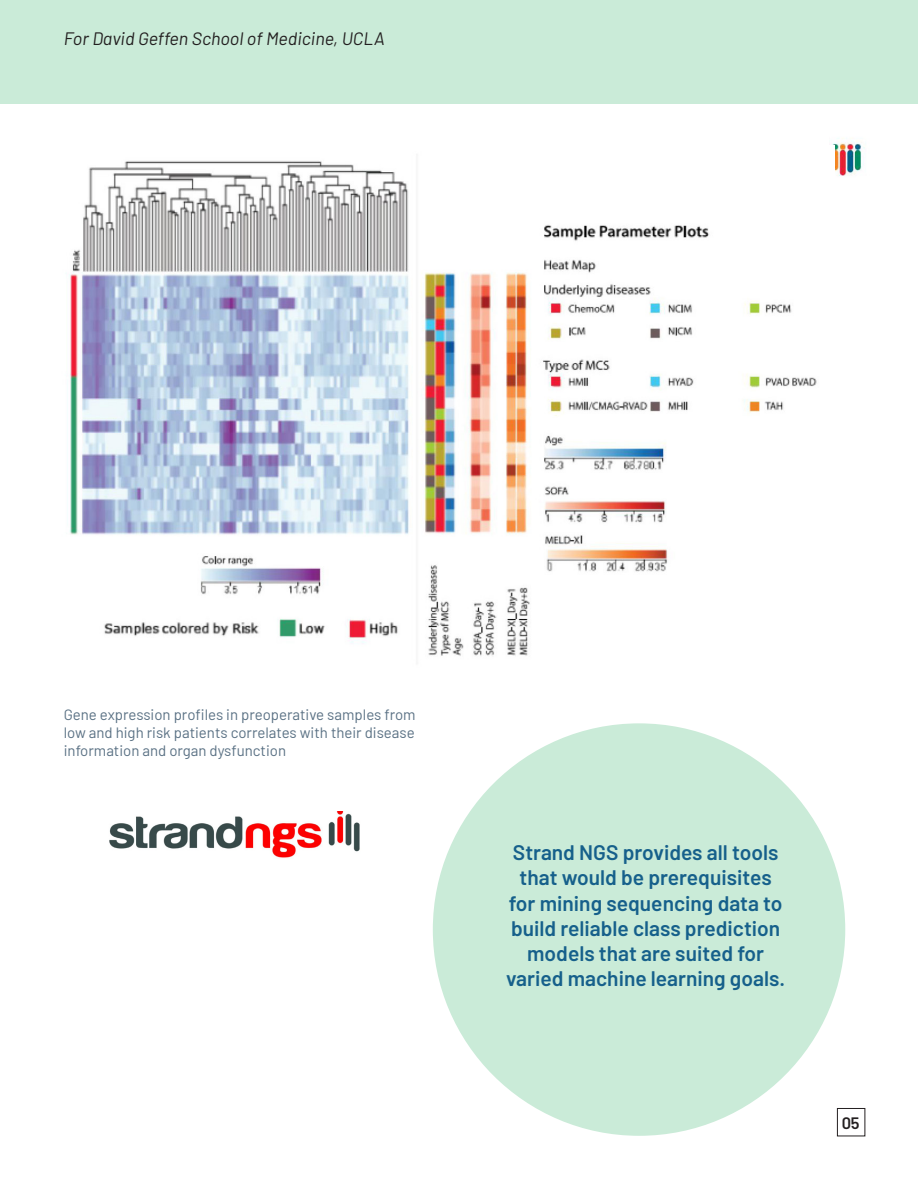
<style>
.page{position:relative;width:918px;height:1188px;background:#fff}
.page>*{position:absolute;margin:0;border:0;box-sizing:border-box;transform-origin:0 0}
.IMPACT{font:600 21px/25.2px "Barlow";color:#16608b;text-align:center}
.Title_2{font:italic 18px "Barlow";color:#231f20}
.t1{font:600 16.5px "Barlow";color:#231f20}
.Image_Title_1{font:15px/18px "Barlow";color:#5a7184;text-align:justify}
</style>
<div class="page">
<div style="left:837px;top:1108px;width:28px;height:28px;border:1px solid #231f20"></div>
<img style="left:832px;top:138px;width:33px;height:38px">
<div style="left:0;top:0;width:918px;height:104px;background:#caebd8"></div>
<div style="left:433px;top:723px;width:412px;height:413px;background:#caebd8;border-radius:50%"></div>
<img style="left:69px;top:145px;width:766px;height:511px">
<img style="left:109px;top:812px;width:251px;height:46px">
<p class="Title_2" style="left:64px;top:25px;width:322px">For David Geffen School of Medicine, UCLA</p>
<p class="Image_Title_1" style="left:64px;top:704px;width:353px">Gene expression profiles in preoperative samples from low and high risk patients correlates with their disease information and organ dysfunction</p>
<p class="IMPACT" style="left:506px;top:838px;width:281px">Strand NGS provides all tools that would be prerequisites for mining sequencing data to build reliable class prediction models that are suited for varied machine learning goals.</p>
<p class="t1" style="left:842px;top:1111px;width:19px">05</p>
</div>
